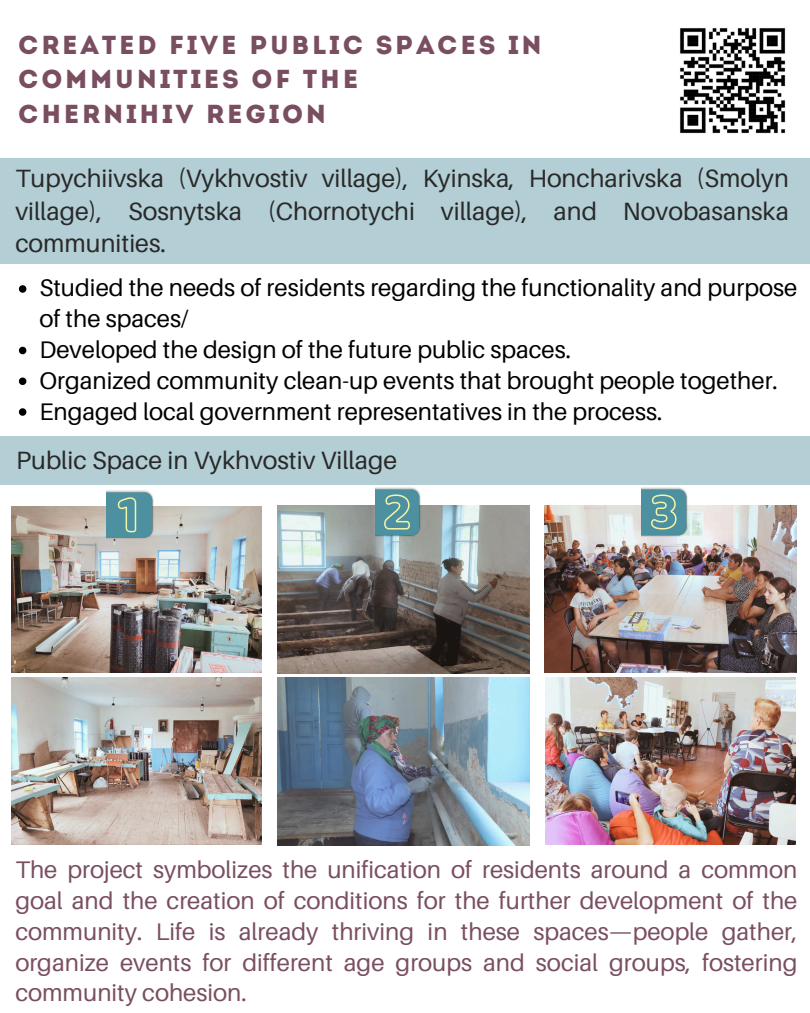
<style>
.page{position:relative;width:810px;height:1013px;background:#fff}
.page>*{position:absolute;margin:0;border:0;box-sizing:border-box;transform-origin:0 0}
.t1{font:26px/34.5px "Intro";letter-spacing:.105em;color:#794e61}
.t2{font:25px/32.2px "Aileron";color:#292929;text-align:justify}
.t3{font:24px/30.8px "Aileron";color:#794e61;text-align:justify}
.t4{font:24px/30.8px "Aileron";color:#000}
</style>
<div class="page">
<img style="left:680px;top:28px;width:106px;height:106px">
<img style="left:11px;top:506px;width:251px;height:167px">
<img style="left:11px;top:677px;width:251px;height:167px">
<img style="left:545px;top:505px;width:251px;height:168px">
<img style="left:545px;top:677px;width:251px;height:167px">
<img style="left:278px;top:505px;width:252px;height:168px">
<img style="left:277px;top:677px;width:252px;height:168px">
<img style="left:107px;top:490px;width:48px;height:50px">
<svg style="left:118px;top:497px;width:18px;height:35px"></svg>
<img style="left:375px;top:487px;width:47px;height:50px">
<svg style="left:384px;top:494px;width:26px;height:35px"></svg>
<img style="left:642px;top:487px;width:46px;height:50px">
<svg style="left:651px;top:494px;width:26px;height:35px"></svg>
<svg style="left:19px;top:285px;width:7px;height:8px"></svg>
<svg style="left:19px;top:347px;width:7px;height:7px"></svg>
<svg style="left:19px;top:377px;width:7px;height:8px"></svg>
<svg style="left:19px;top:408px;width:7px;height:8px"></svg>
<h1 class="t1" style="left:18px;top:30px;width:525px">CREATED FIVE PUBLIC SPACES IN<br>COMMUNITIES OF THE<br>CHERNIHIV REGION</h1>
<p class="t2" style="left:15px;top:162px;width:775px">Tupychiivska (Vykhvostiv village), Kyinska, Honcharivska (Smolyn village), Sosnytska (Chornotychi village), and Novobasanska communities.</p>
<p class="t4" style="left:39px;top:272px;width:759px">Studied the needs of residents regarding the functionality and purpose of the spaces/</p>
<p class="t4" style="left:39px;top:334px;width:533px">Developed the design of the future public spaces.</p>
<p class="t4" style="left:39px;top:364px;width:740px">Organized community clean-up events that brought people together.</p>
<p class="t4" style="left:39px;top:395px;width:624px">Engaged local government representatives in the process.</p>
<p class="t2" style="left:16px;top:443px;width:382px">Public Space in Vykhvostiv Village</p>
<p class="t3" style="left:15px;top:854px;width:784px">The project symbolizes the unification of residents around a common goal and the creation of conditions for the further development of the community. Life is already thriving in these spaces—people gather, organize events for different age groups and social groups, fostering community cohesion.</p>
</div>
